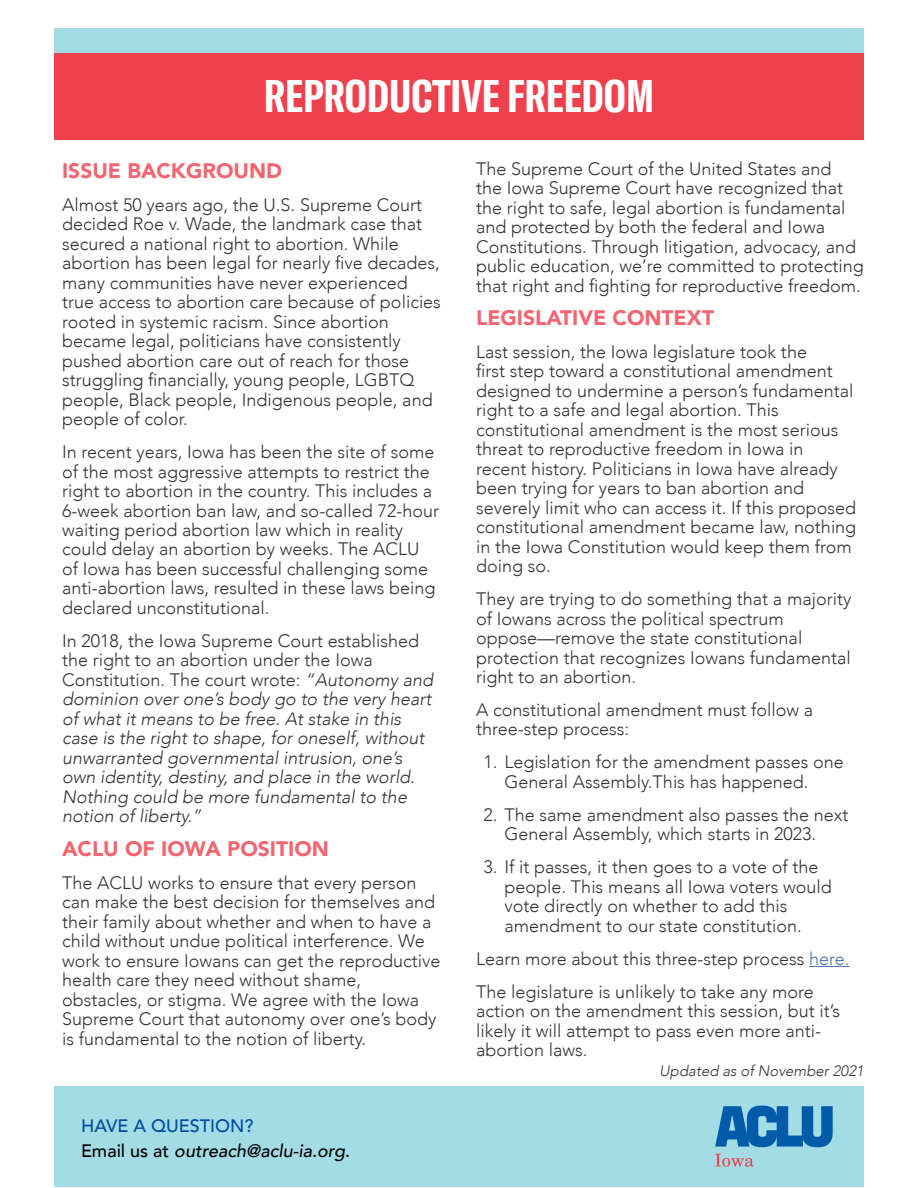
<style>
.page{position:relative;width:918px;height:1188px;background:#fff}
.page>*{position:absolute;margin:0;border:0;box-sizing:border-box;transform-origin:0 0}
.t1{font:700 extra-condensed 45px "GT America";color:#fff}
.t2{font:900 21px "Avenir";color:#f26671}
.t3{font:300 18px/19.5px "Avenir";color:#333}
.t4{font:italic 300 18px/19.5px "Avenir";color:#333}
.t5{font:italic 500 18px/25.5px "Avenir";color:#000}
.t6{font:italic 300 15px "Avenir";color:#333}
.s1{font-style:normal}
.s2{font-style:normal;color:#004ba0}
.s3{color:#4f73ad}
</style>
<div class="page">
<div style="left:54px;top:29px;width:810px;height:86px;background:#a3dce4"></div>
<div style="left:54px;top:53px;width:810px;height:87px;background:#ef404e"></div>
<hr style="left:809px;top:966px;width:40px;height:1px;background:#4f73ad">
<div style="left:54px;top:1087px;width:810px;height:100px;background:#a3dce4"></div>
<svg style="left:715px;top:1154px;width:39px;height:13px"></svg>
<svg style="left:715px;top:1106px;width:118px;height:41px"></svg>
<h1 class="t1" style="left:264px;top:69px;width:392px">REPRODUCTIVE FREEDOM</h1>
<p class="t2" style="left:62px;top:152px;width:222px">ISSUE BACKGROUND</p>
<p class="t3" style="left:62px;top:195px;width:380px">Almost 50 years ago, the U.S. Supreme Court decided Roe v. Wade, the landmark case that secured a national right to abortion. While abortion has been legal for nearly five decades, many communities have never experienced true access to abortion care because of policies rooted in systemic racism. Since abortion became legal, politicians have consistently pushed abortion care out of reach for those struggling financially, young people, LGBTQ people, Black people, Indigenous people, and people of color.</p>
<p class="t3" style="left:62px;top:442px;width:378px">In recent years, Iowa has been the site of some of the most aggressive attempts to restrict the right to abortion in the country. This includes a 6-week abortion ban law, and so-called 72-hour waiting period abortion law which in reality could delay an abortion by weeks. The ACLU of Iowa has been successful challenging some anti-abortion laws, resulted in these laws being declared unconstitutional.</p>
<p class="t4" style="left:62px;top:631px;width:372px"><span class="s1">In 2018, the Iowa Supreme Court established the right to an abortion under the Iowa Constitution. The court wrote:</span> “Autonomy and dominion over one’s body go to the very heart of what it means to be free. At stake in this case is the right to shape, for oneself, without unwarranted governmental intrusion, one’s own identity, destiny, and place in the world.<br>Nothing could be more fundamental to the notion of liberty.”</p>
<p class="t2" style="left:62px;top:830px;width:268px">ACLU OF IOWA POSITION</p>
<p class="t3" style="left:62px;top:873px;width:380px">The ACLU works to ensure that every person can make the best decision for themselves and their family about whether and when to have a child without undue political interference. We work to ensure Iowans can get the reproductive health care they need without shame, obstacles, or stigma. We agree with the Iowa Supreme Court that autonomy over one’s body is fundamental to the notion of liberty.</p>
<p class="t5" style="left:81px;top:1113px;width:271px"><span class="s2">HAVE A QUESTION?<br></span><span class="s1">Email us at</span> outreach@aclu-ia.org<span class="s1">.</span></p>
<p class="t3" style="left:476px;top:159px;width:389px">The Supreme Court of the United States and<br>the Iowa Supreme Court have recognized that the right to safe, legal abortion is fundamental and protected by both the federal and Iowa Constitutions. Through litigation, advocacy, and public education, we’re committed to protecting that right and fighting for reproductive freedom.</p>
<p class="t2" style="left:476px;top:299px;width:239px">LEGISLATIVE CONTEXT</p>
<p class="t3" style="left:476px;top:342px;width:382px">Last session, the Iowa legislature took the<br>first step toward a constitutional amendment designed to undermine a person’s fundamental right to a safe and legal abortion. This constitutional amendment is the most serious threat to reproductive freedom in Iowa in recent history. Politicians in Iowa have already been trying for years to ban abortion and severely limit who can access it. If this proposed constitutional amendment became law, nothing in the Iowa Constitution would keep them from doing so.</p>
<p class="t3" style="left:476px;top:589px;width:377px">They are trying to do something that a majority of Iowans across the political spectrum oppose—remove the state constitutional protection that recognizes Iowans fundamental right to an abortion.</p>
<p class="t3" style="left:476px;top:700px;width:339px">A constitutional amendment must follow a three-step process:</p>
<p class="t3" style="left:505px;top:753px;width:341px;text-indent:-21px">1. Legislation for the amendment passes one<br>General Assembly.This has happened.</p>
<p class="t3" style="left:505px;top:805px;width:345px;text-indent:-21px">2. The same amendment also passes the next<br>General Assembly, which starts in 2023.</p>
<p class="t3" style="left:505px;top:858px;width:329px;text-indent:-21px">3. If it passes, it then goes to a vote of the people. This means all Iowa voters would vote directly on whether to add this amendment to our state constitution.</p>
<p class="t3" style="left:476px;top:942px;width:375px;line-height:33px">Learn more about this three-step process <span class="s3">here.<br></span>The legislature is unlikely to take any more</p>
<p class="t3" style="left:476px;top:1002px;width:365px">action on the amendment this session, but it’s likely it will attempt to pass even more anti&shy;abortion laws.</p>
<p class="t6" style="left:660px;top:1062px;width:206px">Updated as of November 2021</p>
</div>
